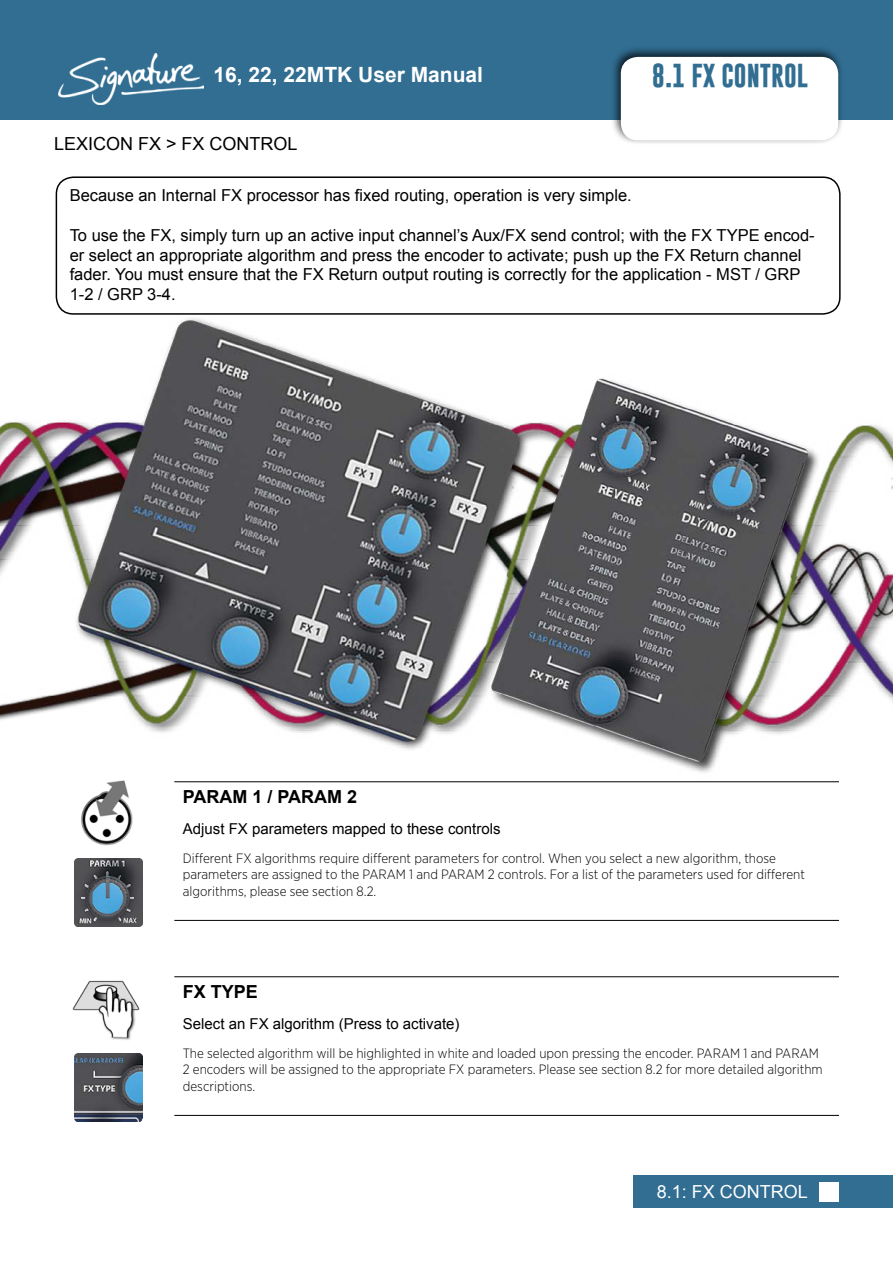
<style>
.page{position:relative;width:893px;height:1263px;background:#fff}
.page>*{position:absolute;margin:0;border:0;box-sizing:border-box;transform-origin:0 0}
.t1{font:700 24px "Gobold";color:#316e92}
.t2{font:700 21px "Arial";color:#fff}
.t3{font:18px "Arial";color:#000}
.t4{font:700 18px "Arial";color:#000}
.t5{font:18px "Arial";color:#fff}
.t6{font:16.5px/19.8px "Arial";color:#000}
.t7{font:15px "Arial";color:#000}
.t8{font:300 13.5px/16.2px "Gotham Narrow";color:#000}
</style>
<div class="page">
<img style="left:0;top:314px;width:893px;height:469px">
<div style="left:0;top:0;width:893px;height:119px;background:#316e92"></div>
<div style="left:634px;top:1175px;width:259px;height:33px;background:#316e92"></div>
<div style="left:610px;top:45px;width:234px;height:100px;background:#000;opacity:.75"></div>
<div style="left:621px;top:57px;width:217px;height:83px;background:#fff;border-radius:17px"></div>
<div style="left:820px;top:1182px;width:19px;height:19px;background:#fff"></div>
<img style="left:59px;top:54px;width:145px;height:51px">
<hr style="left:174px;top:1115px;width:665px;height:1px;background:#000">
<hr style="left:174px;top:976px;width:665px;height:1px;background:#000">
<img style="left:72px;top:980px;width:68px;height:60px">
<img style="left:74px;top:1054px;width:69px;height:68px">
<div style="left:56px;top:176px;width:785px;height:139px;border:2px solid #000;border-radius:17px"></div>
<hr style="left:174px;top:920px;width:665px;height:1px;background:#000">
<hr style="left:174px;top:781px;width:665px;height:1px;background:#000">
<img style="left:72px;top:779px;width:68px;height:67px">
<img style="left:74px;top:859px;width:69px;height:68px">
<h2 class="t2" style="left:213px;top:60px;width:271px">16, 22, 22MTK User Manual</h2>
<h1 class="t1" style="left:652px;top:60px;width:157px">8.1 FX CONTROL</h1>
<h3 class="t3" style="left:54px;top:131px;width:245px">LEXICON FX &gt; FX CONTROL</h3>
<p class="t6" style="left:70px;top:185px;width:564px">Because an Internal FX processor has fixed routing, operation is very simple.</p>
<p class="t6" style="left:70px;top:225px;width:747px">To use the FX, simply turn up an active input channel’s Aux/FX send control; with the FX TYPE encod&shy;er select an appropriate algorithm and press the encoder to activate; push up the FX Return channel fader. You must ensure that the FX Return output routing is correctly for the application - MST / GRP 1-2 / GRP 3-4.</p>
<h3 class="t4" style="left:183px;top:784px;width:176px">PARAM 1 / PARAM 2</h3>
<p class="t7" style="left:183px;top:818px;width:319px">Adjust FX parameters mapped to these controls</p>
<p class="t8" style="left:183px;top:850px;width:624px">Different FX algorithms require different parameters for control. When you select a new algorithm, those parameters are assigned to the PARAM 1 and PARAM 2 controls. For a list of the parameters used for different algorithms, please see section 8.2.</p>
<h3 class="t4" style="left:183px;top:979px;width:77px">FX TYPE</h3>
<p class="t7" style="left:183px;top:1013px;width:278px">Select an FX algorithm (Press to activate)</p>
<p class="t8" style="left:183px;top:1045px;width:641px">The selected algorithm will be highlighted in white and loaded upon pressing the encoder. PARAM 1 and PARAM<br>2 encoders will be assigned to the appropriate FX parameters. Please see section 8.2 for more detailed algorithm descriptions.</p>
<h3 class="t5" style="left:657px;top:1179px;width:153px">8.1: FX CONTROL</h3>
</div>
